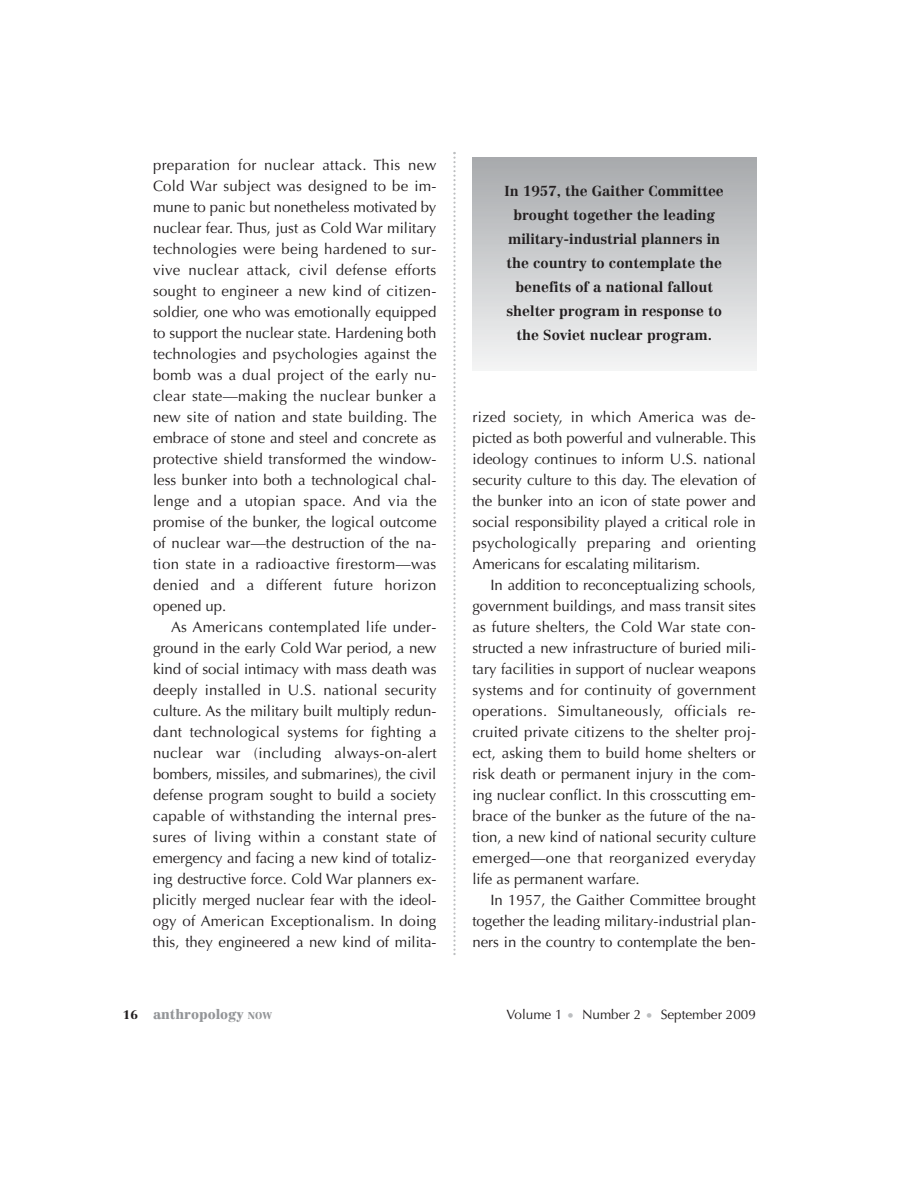
<style>
.page{position:relative;width:918px;height:1188px;background:#fff}
.page>*{position:absolute;margin:0;border:0;box-sizing:border-box;transform-origin:0 0}
.t1{font:15px/21px "Optima";color:#231f20;text-align:justify}
.t2{font:700 14.25px/24px "Centennial";color:#231f20;text-align:center}
.t3{font:13.5px "Optima";color:#231f20}
.t4{font:900 13.5px "Centennial";color:#939598}
.s1{font-size:12px;color:#231f20}
.s2{font-size:9.75px}
.s3{color:#bcbec0}
</style>
<div class="page">
<svg style="left:453px;top:152px;width:3px;height:803px"></svg>
<div style="left:473px;top:158px;width:283px;height:212px;background:linear-gradient(to bottom,#a7aaad,#f3f4f4)"></div>
<p class="t1" style="left:153px;top:155px;width:285px">preparation for nuclear attack. This new Cold War subject was designed to be im&shy;mune to panic but nonetheless motivated by nuclear fear. Thus, just as Cold War military technologies were being hardened to sur&shy;vive nuclear attack, civil defense efforts sought to engineer a new kind of citizen&shy;soldier, one who was emotionally equipped to support the nuclear state. Hardening both technologies and psychologies against the bomb was a dual project of the early nu&shy;clear state—making the nuclear bunker a new site of nation and state building. The embrace of stone and steel and concrete as protective shield transformed the window&shy;less bunker into both a technological chal&shy;lenge and a utopian space. And via the promise of the bunker, the logical outcome of nuclear war—the destruction of the na&shy;tion state in a radioactive firestorm—was denied and a different future horizon opened up.</p>
<p class="t1" style="left:153px;top:617px;width:285px;text-indent:18px">As Americans contemplated life under&shy;ground in the early Cold War period, a new kind of social intimacy with mass death was deeply installed in U.S. national security culture. As the military built multiply redun&shy;dant technological systems for fighting a nuclear war (including always-on-alert bombers, missiles, and submarines), the civil defense program sought to build a society capable of withstanding the internal pres&shy;sures of living within a constant state of emergency and facing a new kind of totaliz&shy;ing destructive force. Cold War planners ex&shy;plicitly merged nuclear fear with the ideol&shy;ogy of American Exceptionalism. In doing this, they engineered a new kind of milita-</p>
<p class="t2" style="left:505px;top:180px;width:221px">In 1957, the Gaither Committee brought together the leading military-industrial planners in the country to contemplate the benefits of a national fallout shelter program in response to the Soviet nuclear program.</p>
<p class="t1" style="left:472px;top:407px;width:285px">rized society, in which America was de&shy;picted as both powerful and vulnerable. This ideology continues to inform U.S. national security culture to this day. The elevation of the bunker into an icon of state power and social responsibility played a critical role in psychologically preparing and orienting Americans for escalating militarism.</p>
<p class="t1" style="left:472px;top:575px;width:285px;text-indent:18px">In addition to reconceptualizing schools, government buildings, and mass transit sites as future shelters, the Cold War state con&shy;structed a new infrastructure of buried mili&shy;tary facilities in support of nuclear weapons systems and for continuity of government operations. Simultaneously, officials re&shy;cruited private citizens to the shelter proj&shy;ect, asking them to build home shelters or risk death or permanent injury in the com&shy;ing nuclear conflict. In this crosscutting em&shy;brace of the bunker as the future of the na&shy;tion, a new kind of national security culture emerged—one that reorganized everyday life as permanent warfare.</p>
<p class="t1" style="left:472px;top:890px;width:285px;text-indent:18px">In 1957, the Gaither Committee brought together the leading military-industrial plan&shy;ners in the country to contemplate the ben-</p>
<p class="t4" style="left:123px;top:1008px;width:151px"><span class="s1">16</span> anthropology <span class="s2">NOW</span></p>
<p class="t3" style="left:506px;top:1008px;width:251px">Volume 1 <span class="s3">•</span> Number 2 <span class="s3">•</span> September 2009</p>
</div>
